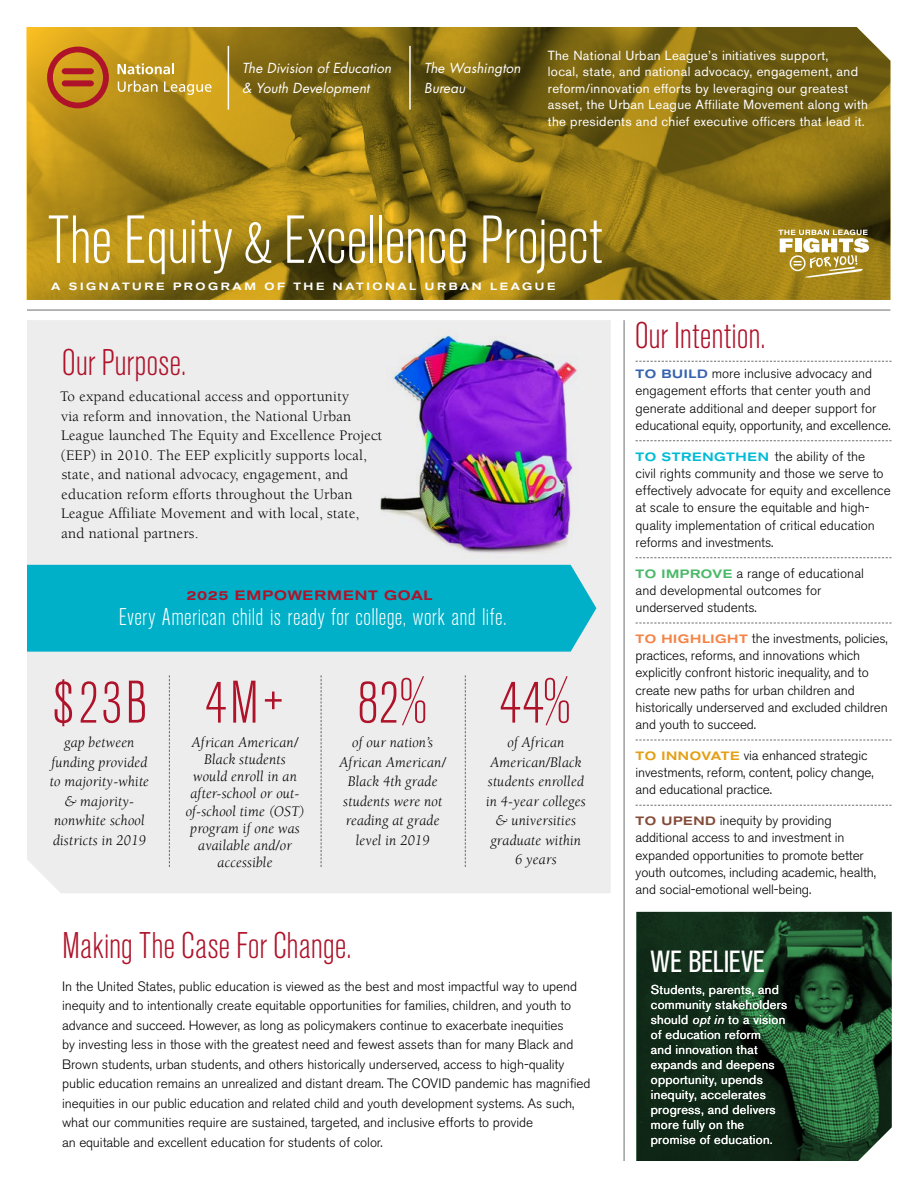
<style>
.page{position:relative;width:918px;height:1188px;background:#fff}
.page>*{position:absolute;margin:0;border:0;box-sizing:border-box;transform-origin:0 0}
.t1{font:300 condensed 71.1px "A Grotesk";letter-spacing:-.01em;color:#fff}
.t2{font:300 condensed 63px "A Grotesk";letter-spacing:.045em;color:#ae132a}
.t3{font:300 condensed 39px "A Grotesk";letter-spacing:-.005em;color:#ae132a}
.t4{font:condensed 30.3px "Akzidenz Grotesk BE";color:#fff}
.t5{font:300 condensed 24px "Akzidenz Grotesk BE";letter-spacing:.02em;color:#fff}
.t6{font:italic 15px/19.5px "Berkeley";letter-spacing:.01em;color:#000;text-align:center}
.t7{font:15px/19.5px "Berkeley";letter-spacing:.015em;color:#000}
.t8{font:300 13.5px/17.2px "Akzidenz Grotesk BE";letter-spacing:-.005em;color:#000}
.t9{font:italic 13.5px/19.5px "Futura";letter-spacing:.01em;color:#fff}
.t10{font:500 expanded 13.5px "Akzidenz Grotesk BE";letter-spacing:.05em;color:#ae132a}
.t11{font:13.2px/16.5px "Akzidenz Grotesk BE";letter-spacing:.025em;color:#fff}
.t12{font:12.75px/15px "Akzidenz Grotesk BE";letter-spacing:.02em;color:#fff}
.t13{font:500 expanded 10.5px "Akzidenz Grotesk BE";letter-spacing:.245em;color:#fff}
.s1{font-weight:500;font-stretch:expanded;font-size:12px;color:#3763af}
.s2{font-weight:500;font-stretch:expanded;font-size:12px;color:#00bbd6}
.s3{font-weight:500;font-stretch:expanded;font-size:12px;color:#4ab969}
.s4{font-weight:500;font-stretch:expanded;font-size:12px;color:#f58345}
.s5{font-weight:500;font-stretch:expanded;font-size:12px;color:#e49f15}
.s6{font-weight:500;font-stretch:expanded;font-size:12px;color:#844b38}
.s7{font-style:italic}
</style>
<div class="page">
<img style="left:636px;top:912px;width:256px;height:249px">
<div style="left:27px;top:320px;width:584px;height:573px;background:#ededee"></div>
<svg style="left:26px;top:27px;width:864px;height:273px;background:#8f7415"></svg>
<div style="left:27px;top:565px;width:569px;height:87px;background:#00b0c9"></div>
<hr style="left:624px;top:320px;width:1px;height:841px;background:#6d6e71">
<hr style="left:27px;top:310px;width:863px;height:1px;background:#6d6e71">
<hr style="left:228px;top:46px;width:1px;height:64px;background:#fff">
<hr style="left:409px;top:46px;width:2px;height:64px;background:#fff">
<svg style="left:47px;top:47px;width:62px;height:61px;background:#c3731f"></svg>
<div style="left:62px;top:68px;width:32px;height:6px;background:#ae132a;border-radius:3px"></div>
<div style="left:62px;top:80px;width:32px;height:6px;background:#ae132a;border-radius:3px"></div>
<svg style="left:118px;top:63px;width:56px;height:11px"></svg>
<svg style="left:118px;top:81px;width:39px;height:11px"></svg>
<svg style="left:164px;top:82px;width:48px;height:13px"></svg>
<svg style="left:169px;top:675px;width:1px;height:192px"></svg>
<svg style="left:778px;top:230px;width:91px;height:48px"></svg>
<svg style="left:321px;top:675px;width:1px;height:192px"></svg>
<svg style="left:465px;top:675px;width:1px;height:192px"></svg>
<svg style="left:636px;top:361px;width:256px;height:1px"></svg>
<svg style="left:636px;top:440px;width:256px;height:1px"></svg>
<svg style="left:636px;top:557px;width:256px;height:1px"></svg>
<svg style="left:636px;top:623px;width:256px;height:1px"></svg>
<svg style="left:636px;top:740px;width:256px;height:1px"></svg>
<svg style="left:636px;top:805px;width:256px;height:1px"></svg>
<img style="left:376px;top:320px;width:235px;height:245px">
<p class="t9" style="left:242px;top:58px;width:151px">The Division of Education &amp; Youth Development</p>
<p class="t11" style="left:548px;top:47px;width:322px">The National Urban League’s initiatives support,<br>local, state, and national advocacy, engagement, and reform/innovation efforts by leveraging our greatest asset, the Urban League Affiliate Movement along with the presidents and chief executive officers that lead it.</p>
<p class="t9" style="left:424px;top:58px;width:98px">The Washington<br>Bureau</p>
<p class="t1" style="left:48px;top:201px;width:557px">The Equity &amp; Excellence Project</p>
<p class="t13" style="left:51px;top:281px;width:506px">A SIGNATURE PROGRAM OF THE NATIONAL URBAN LEAGUE</p>
<p class="t3" style="left:62px;top:341px;width:126px">Our Purpose.</p>
<p class="t7" style="left:60px;top:387px;width:324px">To expand educational access and opportunity<br>via reform and innovation, the National Urban League launched The Equity and Excellence Project (EEP) in 2010. The EEP explicitly supports local, state, and national advocacy, engagement, and education reform efforts throughout the Urban League Affiliate Movement and with local, state, and national partners.</p>
<p class="t10" style="left:186px;top:587px;width:247px">2025 EMPOWERMENT GOAL</p>
<p class="t5" style="left:119px;top:604px;width:389px">Every American child is ready for college, work and life.</p>
<p class="t2" style="left:52px;top:668px;width:97px">$23B</p>
<p class="t6" style="left:50px;top:733px;width:101px">gap between funding provided to majority-white &amp; majority&shy;nonwhite school districts in 2019</p>
<p class="t2" style="left:205px;top:668px;width:81px">4M+</p>
<p class="t6" style="left:186px;top:734px;width:120px;line-height:17.2px">African American/<br>Black students would enroll in an after-school or out&shy;of-school time (OST) program if one was available and/or accessible</p>
<p class="t2" style="left:357px;top:668px;width:73px">82%</p>
<p class="t6" style="left:340px;top:733px;width:108px">of our nation’s<br>African American/<br>Black 4th grade students were not reading at grade level in 2019</p>
<p class="t2" style="left:500px;top:668px;width:74px">44%</p>
<p class="t6" style="left:486px;top:733px;width:101px">of African<br>American/Black students enrolled in 4-year colleges &amp; universities graduate within<br>6 years</p>
<p class="t3" style="left:62px;top:924px;width:291px">Making The Case For Change.</p>
<p class="t8" style="left:62px;top:977px;width:530px;line-height:19.5px">In the United States, public education is viewed as the best and most impactful way to upend inequity and to intentionally create equitable opportunities for families, children, and youth to advance and succeed. However, as long as policymakers continue to exacerbate inequities<br>by investing less in those with the greatest need and fewest assets than for many Black and Brown students, urban students, and others historically underserved, access to high-quality public education remains an unrealized and distant dream. The COVID pandemic has magnified inequities in our public education and related child and youth development systems. As such, what our communities require are sustained, targeted, and inclusive efforts to provide<br>an equitable and excellent education for students of color.</p>
<p class="t3" style="left:635px;top:314px;width:133px">Our Intention.</p>
<p class="t8" style="left:636px;top:365px;width:257px"><span class="s1">TO BUILD</span> more inclusive advocacy and engagement efforts that center youth and generate additional and deeper support for educational equity, opportunity, and excellence.</p>
<p class="t8" style="left:636px;top:448px;width:257px"><span class="s2">TO STRENGTHEN</span> the ability of the<br>civil rights community and those we serve to effectively advocate for equity and excellence at scale to ensure the equitable and high&shy;quality implementation of critical education reforms and investments.</p>
<p class="t8" style="left:636px;top:565px;width:230px"><span class="s3">TO IMPROVE</span> a range of educational and developmental outcomes for underserved students.</p>
<p class="t8" style="left:636px;top:630px;width:254px"><span class="s4">TO HIGHLIGHT</span> the investments, policies, practices, reforms, and innovations which explicitly confront historic inequality, and to create new paths for urban children and historically underserved and excluded children and youth to succeed.</p>
<p class="t8" style="left:636px;top:747px;width:240px"><span class="s5">TO INNOVATE</span> via enhanced strategic investments, reform, content, policy change, and educational practice.</p>
<p class="t8" style="left:636px;top:812px;width:242px"><span class="s6">TO UPEND</span> inequity by providing additional access to and investment in expanded opportunities to promote better youth outcomes, including academic, health, and social-emotional well-being.</p>
<p class="t4" style="left:651px;top:945px;width:116px">WE BELIEVE</p>
<p class="t12" style="left:651px;top:982px;width:138px">Students, parents, and community stakeholders should <span class="s7">opt in</span> to a vision of education reform<br>and innovation that expands and deepens opportunity, upends inequity, accelerates progress, and delivers more fully on the promise of education.</p>
</div>
